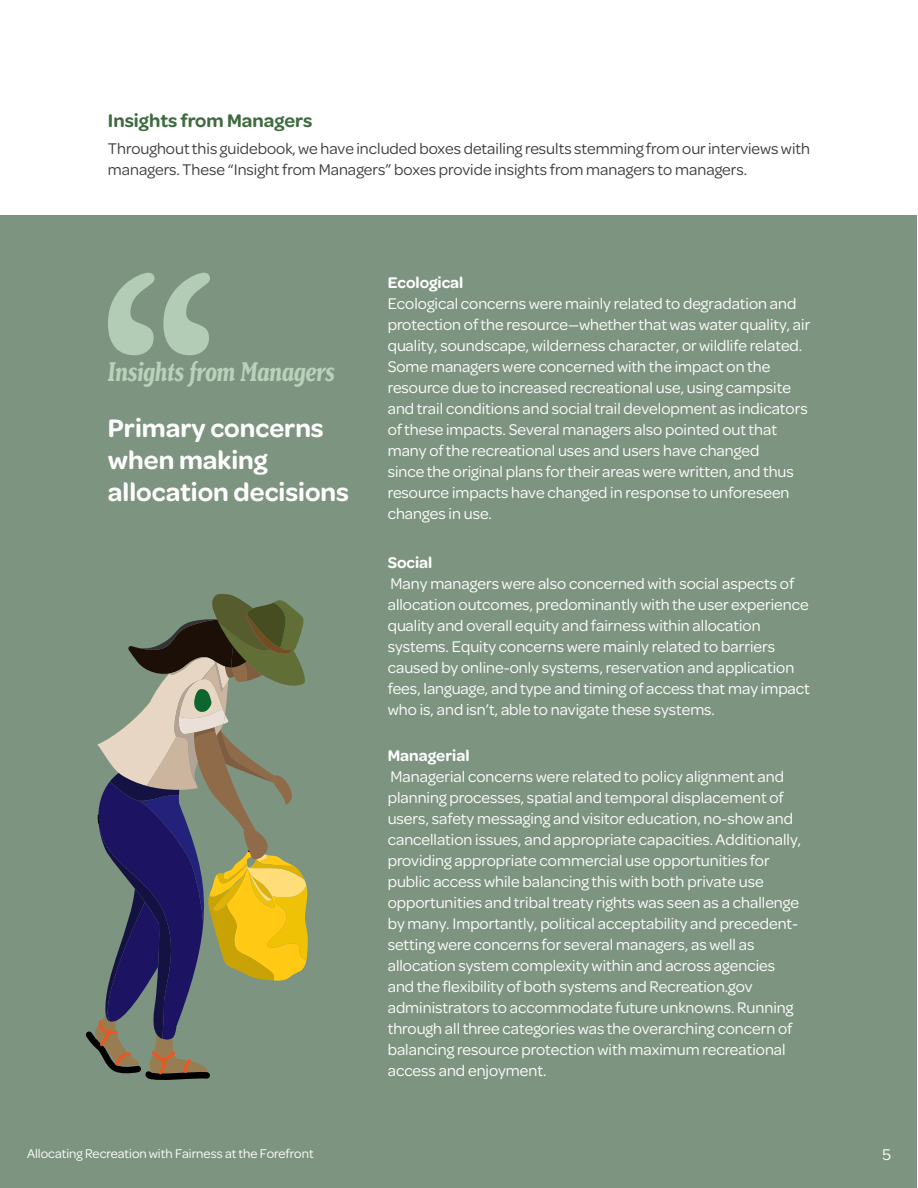
<style>
.page{position:relative;width:918px;height:1188px;background:#fff}
.page>*{position:absolute;margin:0;border:0;box-sizing:border-box;transform-origin:0 0}
.t1{font:italic 700 extra-condensed 28.5px "Henriette";color:#bad1bc}
.t2{font:600 27px/32.4px "Omnes";color:#fff}
.Section_Subheader_2{font:600 19.5px "Omnes";color:#406b40}
.t3{font:16.5px/21px "Omnes";color:#fff}
.t4{font:16.5px/21px "Omnes";color:#3e3e3f}
.t5{font:600 16.5px "Omnes";color:#fff}
.t6{font:13.5px "Omnes";color:#fff}
</style>
<div class="page">
<div style="left:1px;top:216px;width:916px;height:972px;background:#7d9480"></div>
<svg style="left:86px;top:594px;width:222px;height:486px"></svg>
<svg style="left:108px;top:273px;width:102px;height:82px"></svg>
<p class="Section_Subheader_2" style="left:108px;top:106px;width:206px">Insights from Managers</p>
<p class="t4" style="left:108px;top:137px;width:704px">Throughout this guidebook, we have included boxes detailing results stemming from our interviews with managers. These “Insight from Managers” boxes provide insights from managers to managers.</p>
<p class="t1" style="left:108px;top:355px;width:229px">Insights from Managers</p>
<p class="t2" style="left:108px;top:410px;width:243px">Primary concerns when making allocation decisions</p>
<p class="t5" style="left:388px;top:271px;width:77px">Ecological</p>
<p class="t3" style="left:388px;top:292px;width:424px">Ecological concerns were mainly related to degradation and protection of the resource—whether that was water quality, air quality, soundscape, wilderness character, or wildlife related.<br>Some managers were concerned with the impact on the resource due to increased recreational use, using campsite and trail conditions and social trail development as indicators of these impacts. Several managers also pointed out that many of the recreational uses and users have changed<br>since the original plans for their areas were written, and thus resource impacts have changed in response to unforeseen changes in use.</p>
<p class="t5" style="left:388px;top:551px;width:46px">Social</p>
<p class="t3" style="left:388px;top:572px;width:424px">Many managers were also concerned with social aspects of allocation outcomes, predominantly with the user experience quality and overall equity and fairness within allocation systems. Equity concerns were mainly related to barriers caused by online-only systems, reservation and application fees, language, and type and timing of access that may impact who is, and isn’t, able to navigate these systems.</p>
<p class="t5" style="left:388px;top:744px;width:83px">Managerial</p>
<p class="t3" style="left:388px;top:765px;width:415px">Managerial concerns were related to policy alignment and planning processes, spatial and temporal displacement of users, safety messaging and visitor education, no-show and cancellation issues, and appropriate capacities. Additionally, providing appropriate commercial use opportunities for public access while balancing this with both private use opportunities and tribal treaty rights was seen as a challenge by many. Importantly, political acceptability and precedent&shy;setting were concerns for several managers, as well as allocation system complexity within and across agencies and the flexibility of both systems and Recreation.gov administrators to accommodate future unknowns. Running through all three categories was the overarching concern of balancing resource protection with maximum recreational access and enjoyment.</p>
<p class="t6" style="left:27px;top:1144px;width:288px">Allocating Recreation with Fairness at the Forefront</p>
<p class="t3" style="left:882px;top:1144px;width:10px">5</p>
</div>
